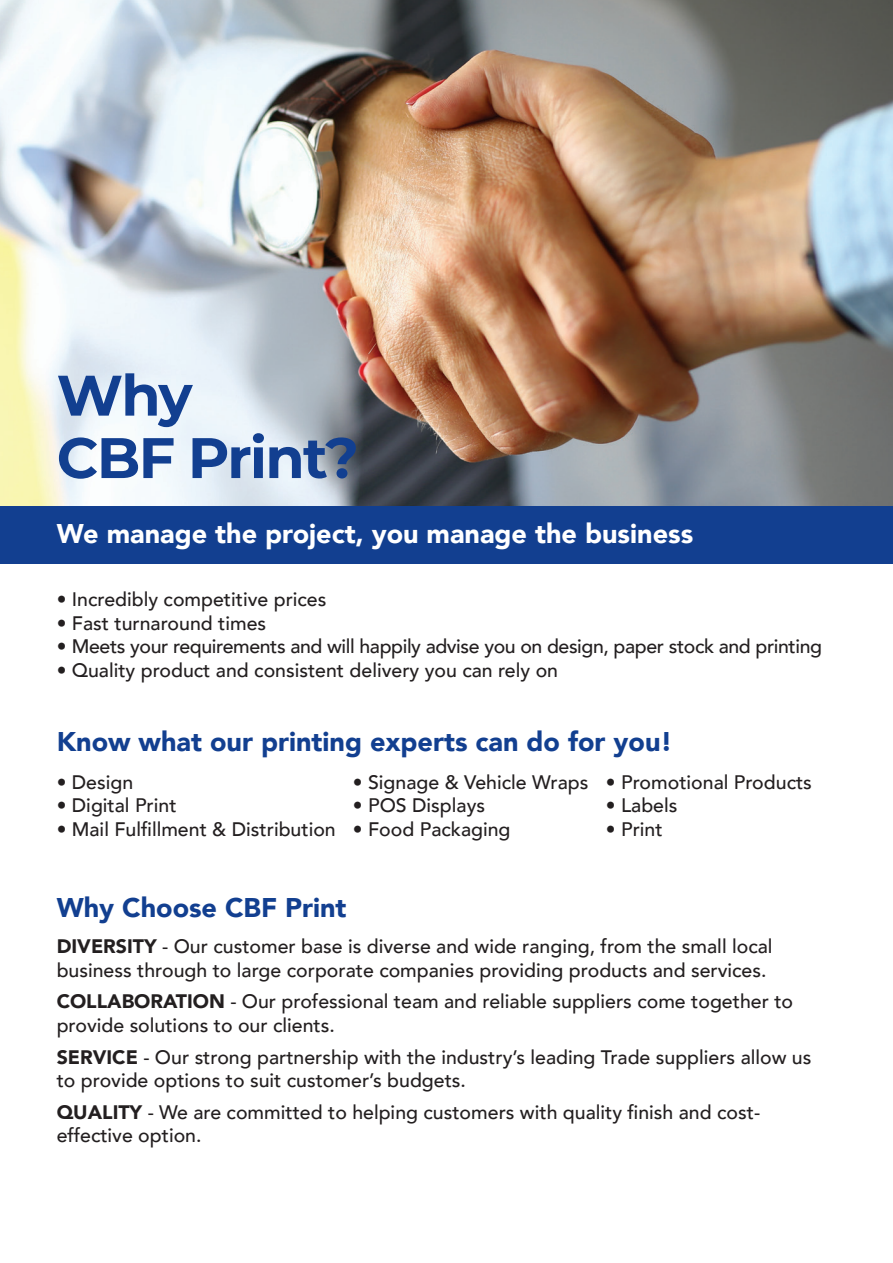
<style>
.page{position:relative;width:893px;height:1263px;background:#fff}
.page>*{position:absolute;margin:0;border:0;box-sizing:border-box;transform-origin:0 0}
.t1{font:700 57px/62.4px "Montserrat";letter-spacing:-.03em;color:#123f90}
.t2{font:900 27px "Avenir";color:#123f90}
.t3{font:900 27px "Avenir";color:#fff}
.t4{font:500 19.5px/23.4px "Avenir";color:#231f20}
.t5{font:500 19.5px "Avenir";letter-spacing:-.02em;color:#231f20}
.s1{font-weight:900}
</style>
<div class="page">
<img style="left:0;top:0;width:893px;height:506px">
<div style="left:0;top:506px;width:893px;height:57px;background:#123f90"></div>
<h1 class="t1" style="left:57px;top:361px;width:304px">Why<br>CBF Print?</h1>
<h2 class="t3" style="left:57px;top:511px;width:638px">We manage the project, you manage the business</h2>
<p class="t4" style="left:57px;top:587px;width:271px">• Incredibly competitive prices</p>
<p class="t4" style="left:57px;top:610px;width:211px">• Fast turnaround times</p>
<p class="t5" style="left:57px;top:629px;width:767px">• Meets your requirements and will happily advise you on design, paper stock and printing</p>
<p class="t4" style="left:57px;top:657px;width:503px">• Quality product and consistent delivery you can rely on</p>
<h2 class="t2" style="left:57px;top:718px;width:617px">Know what our printing experts can do for you!</h2>
<p class="t4" style="left:57px;top:769px;width:78px">• Design</p>
<p class="t4" style="left:57px;top:793px;width:121px">• Digital Print</p>
<p class="t4" style="left:57px;top:816px;width:281px">• Mail Fulfillment &amp; Distribution</p>
<p class="t4" style="left:353px;top:769px;width:237px">• Signage &amp; Vehicle Wraps</p>
<p class="t4" style="left:353px;top:793px;width:134px">• POS Displays</p>
<p class="t4" style="left:353px;top:816px;width:159px">• Food Packaging</p>
<p class="t4" style="left:606px;top:769px;width:207px">• Promotional Products</p>
<p class="t4" style="left:606px;top:793px;width:73px">• Labels</p>
<p class="t4" style="left:606px;top:816px;width:58px">• Print</p>
<h2 class="t2" style="left:57px;top:884px;width:291px">Why Choose CBF Print</h2>
<p class="t4" style="left:57px;top:934px;width:717px"><span class="s1">DIVERSITY</span> - Our customer base is diverse and wide ranging, from the small local business through to large corporate companies providing products and services.</p>
<p class="t4" style="left:57px;top:989px;width:738px"><span class="s1">COLLABORATION</span> - Our professional team and reliable suppliers come together to provide solutions to our clients.</p>
<p class="t4" style="left:57px;top:1044px;width:756px"><span class="s1">SERVICE</span> - Our strong partnership with the industry’s leading Trade suppliers allow us to provide options to suit customer’s budgets.</p>
<p class="t4" style="left:57px;top:1099px;width:705px"><span class="s1">QUALITY</span> - We are committed to helping customers with quality finish and cost&shy;effective option.</p>
</div>
